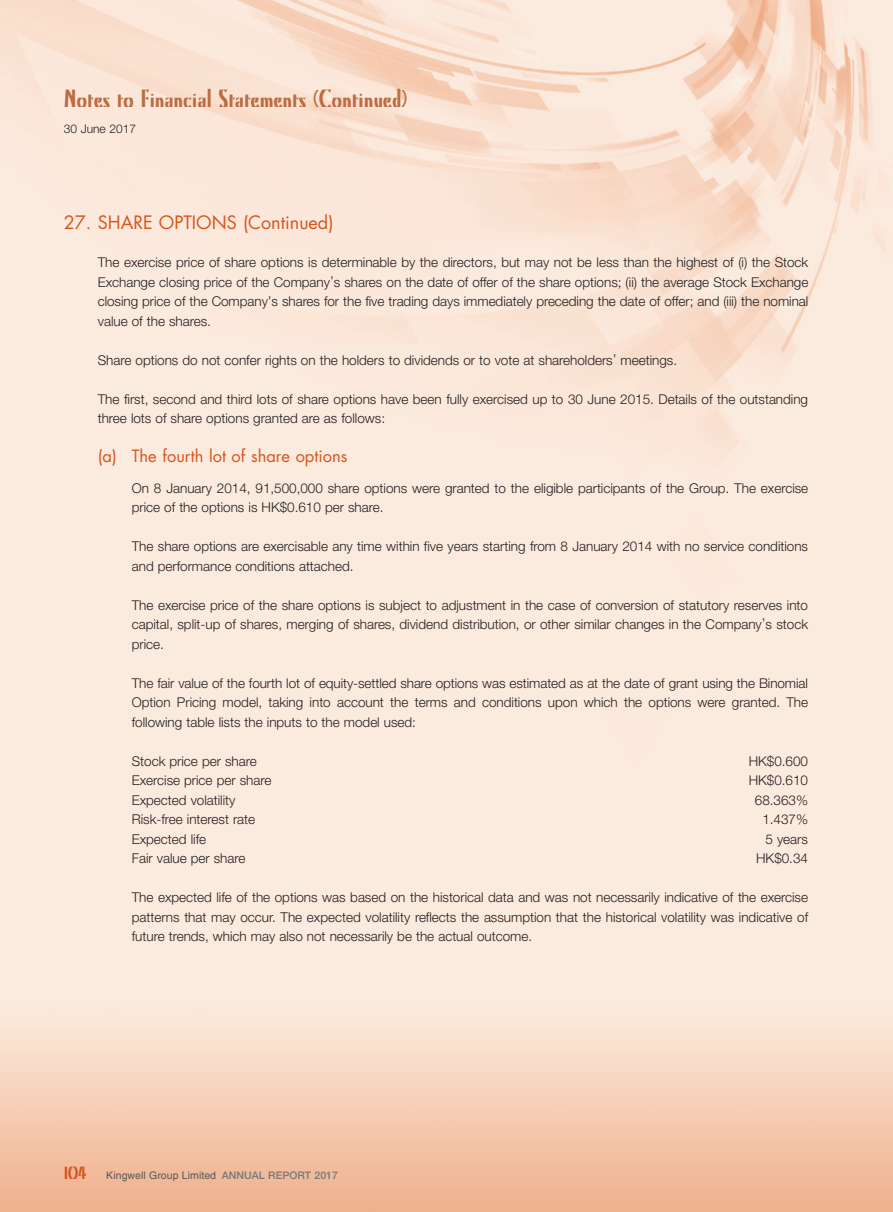
<style>
.page{position:relative;width:893px;height:1212px;background:#fff}
.page>*{position:absolute;margin:0;border:0;box-sizing:border-box;transform-origin:0 0}
.t1{font:24.75px "Kino";letter-spacing:-.005em;color:#bc6c42}
.Heading_1{font:18px "Futura Std";color:#d9531c}
.Heading_2{font:16.5px "Futura Std";color:#d9531c}
.Body_Text{font:300 13.5px/19.5px "Helvetica Neue LT Std";color:#231f20;text-align:justify}
.t2{font:300 12px "Helvetica Neue LT Std";color:#231f20}
.t3{font:10.5px "Helvetica LT Std";letter-spacing:.01em;color:#57585a}
.s1{font-family:"Kino";font-size:18px;color:#d9531c}
.s2{font-family:"Helvetica Neue LT Std";font-weight:500;color:#76787b}
</style>
<div class="page">
<img style="left:0;top:0;width:893px;height:1212px">
<h1 class="t1" style="left:64px;top:84px;width:345px">Notes to Financial Statements (Continued)</h1>
<p class="t2" style="left:64px;top:122px;width:74px">30 June 2017</p>
<p class="Heading_1" style="left:64px;top:211px;width:271px">27. SHARE OPTIONS (Continued)</p>
<p class="Body_Text" style="left:98px;top:252px;width:712px">The exercise price of share options is determinable by the directors, but may not be less than the highest of (i) the Stock Exchange closing price of the Company’s shares on the date of offer of the share options; (ii) the average Stock Exchange closing price of the Company’s shares for the five trading days immediately preceding the date of offer; and (iii) the nominal value of the shares.</p>
<p class="Body_Text" style="left:98px;top:350px;width:581px">Share options do not confer rights on the holders to dividends or to vote at shareholders’ meetings.</p>
<p class="Body_Text" style="left:98px;top:389px;width:712px">The first, second and third lots of share options have been fully exercised up to 30 June 2015. Details of the outstanding three lots of share options granted are as follows:</p>
<p class="Heading_2" style="left:98px;top:446px;width:251px">(a) The fourth lot of share options</p>
<p class="Body_Text" style="left:132px;top:478px;width:678px">On 8 January 2014, 91,500,000 share options were granted to the eligible participants of the Group. The exercise price of the options is HK$0.610 per share.</p>
<p class="Body_Text" style="left:132px;top:536px;width:678px">The share options are exercisable any time within five years starting from 8 January 2014 with no service conditions and performance conditions attached.</p>
<p class="Body_Text" style="left:132px;top:595px;width:678px">The exercise price of the share options is subject to adjustment in the case of conversion of statutory reserves into capital, split-up of shares, merging of shares, dividend distribution, or other similar changes in the Company’s stock price.</p>
<p class="Body_Text" style="left:132px;top:673px;width:678px">The fair value of the fourth lot of equity-settled share options was estimated as at the date of grant using the Binomial Option Pricing model, taking into account the terms and conditions upon which the options were granted. The following table lists the inputs to the model used:</p>
<p class="Body_Text" style="left:132px;top:751px;width:126px">Stock price per share</p>
<p class="Body_Text" style="left:749px;top:751px;width:61px">HK$0.600</p>
<p class="Body_Text" style="left:132px;top:770px;width:141px">Exercise price per share</p>
<p class="Body_Text" style="left:749px;top:770px;width:61px">HK$0.610</p>
<p class="Body_Text" style="left:132px;top:790px;width:105px">Expected volatility</p>
<p class="Body_Text" style="left:755px;top:790px;width:55px">68.363%</p>
<p class="Body_Text" style="left:132px;top:809px;width:125px">Risk-free interest rate</p>
<p class="Body_Text" style="left:762px;top:809px;width:47px">1.437%</p>
<p class="Body_Text" style="left:132px;top:829px;width:76px">Expected life</p>
<p class="Body_Text" style="left:765px;top:829px;width:44px">5 years</p>
<p class="Body_Text" style="left:132px;top:848px;width:115px">Fair value per share</p>
<p class="Body_Text" style="left:756px;top:848px;width:53px">HK$0.34</p>
<p class="Body_Text" style="left:132px;top:887px;width:678px">The expected life of the options was based on the historical data and was not necessarily indicative of the exercise patterns that may occur. The expected volatility reflects the assumption that the historical volatility was indicative of future trends, which may also not necessarily be the actual outcome.</p>
<p class="t3" style="left:64px;top:1169px;width:276px"><span class="s1">104</span> Kingwell Group Limited <span class="s2">ANNUAL REPORT 2017</span></p>
</div>
